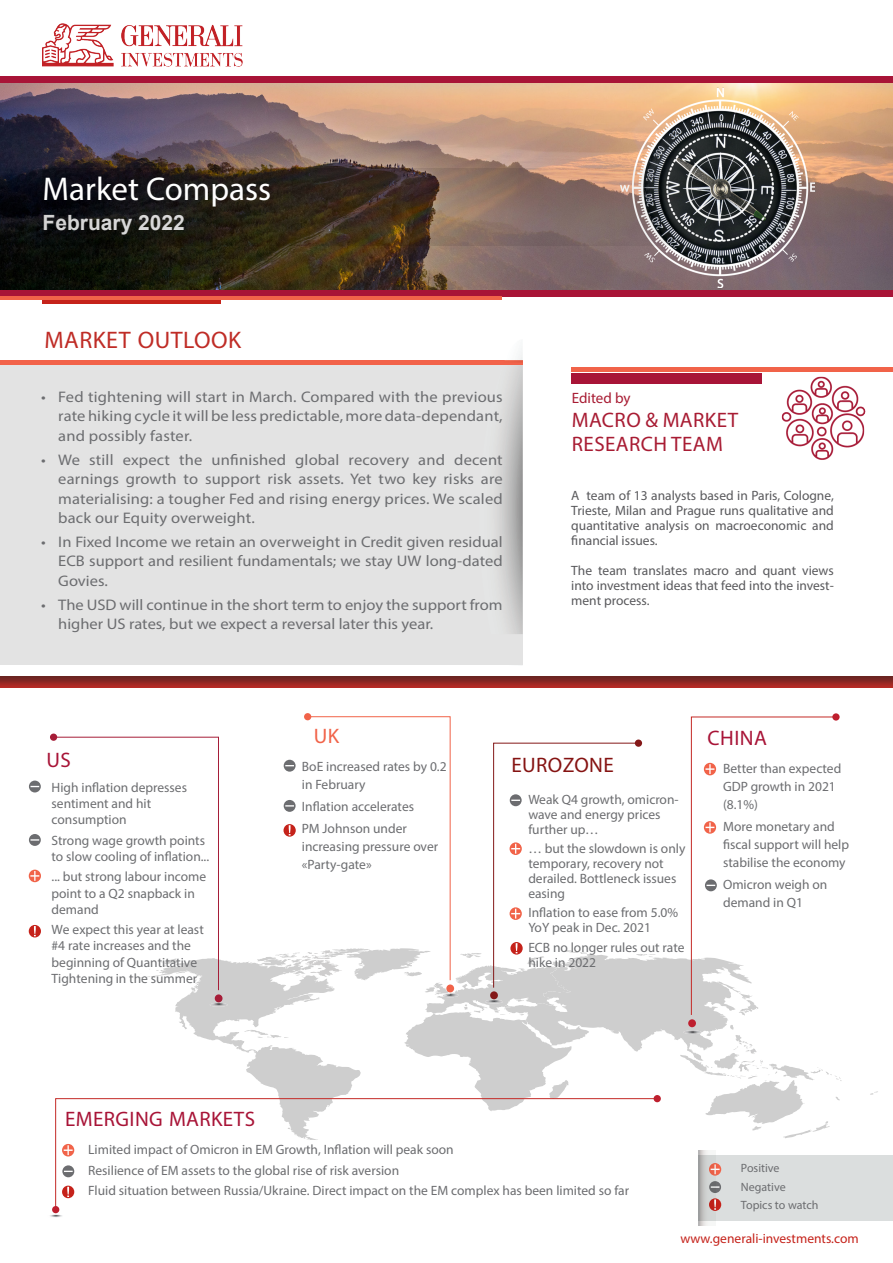
<style>
.page{position:relative;width:893px;height:1263px;background:#fff}
.page>*{position:absolute;margin:0;border:0;box-sizing:border-box;transform-origin:0 0}
.t1{font:33px "Myriad Pro";color:#fff}
.t2{font:24px "Myriad Pro";letter-spacing:.02em;color:#bf2c26}
.t3{font:21px "Myriad Pro";letter-spacing:.02em;color:#a81c33}
.t4{font:21px "Myriad Pro";letter-spacing:.02em;color:#a81437}
.t5{font:700 21px "Arial";color:#fff}
.t6{font:21px "Myriad Pro";letter-spacing:.02em;color:#851312}
.t7{font:21px "Myriad Pro";color:#f16349}
.t8{font:15.3px/19.5px "Myriad Pro";color:#6c6d70;text-align:justify;scale:1.08 1}
.t9{font:15px "Myriad Pro";color:#a81c33}
.t10{font:13.5px/16.2px "Myriad Pro";color:#6c6d70}
.t11{font:13.5px/15px "Myriad Pro";color:#59595c;text-align:justify}
.t12{font:13.5px "Myriad Pro";color:#c5221a}
.t13{font:12px "Myriad Pro";color:#6c6d70}
</style>
<div class="page">
<div style="left:0;top:291px;width:893px;height:399px;background:#231f20;opacity:.58"></div>
<div style="left:0;top:293px;width:893px;height:382px;background:#fff"></div>
<img style="left:0;top:83px;width:893px;height:207px">
<div style="left:0;top:688px;width:893px;height:574px;background:#fff"></div>
<div style="left:43px;top:299px;width:178px;height:5px;background:#c5221a"></div>
<div style="left:0;top:290px;width:893px;height:7px;background:#a81437"></div>
<img style="left:781px;top:376px;width:85px;height:84px">
<svg style="left:832px;top:713px;width:8px;height:8px"></svg>
<div style="left:304px;top:713px;width:7px;height:7px;background:#f16349;border-radius:50%"></div>
<div style="left:50px;top:733px;width:7px;height:8px;background:#a61d38;border-radius:50%"></div>
<hr style="left:572px;top:368px;width:321px;height:4px;background:#f16349">
<div style="left:572px;top:373px;width:190px;height:10px;background:#a81437"></div>
<div style="left:699px;top:1155px;width:194px;height:65px;background:#dbdede"></div>
<svg style="left:715px;top:1164px;width:5px;height:10px"></svg>
<svg style="left:709px;top:1198px;width:12px;height:13px"></svg>
<svg style="left:709px;top:1181px;width:12px;height:12px"></svg>
<img style="left:43px;top:24px;width:199px;height:42px">
<div style="left:0;top:364px;width:523px;height:301px;background:#e3e3e3"></div>
<div style="left:0;top:360px;width:523px;height:5px;background:#f2634a"></div>
<svg style="left:497px;top:348px;width:26px;height:286px"></svg>
<svg style="left:62px;top:1165px;width:12px;height:12px"></svg>
<div style="left:0;top:77px;width:893px;height:6px;background:#a81437"></div>
<hr style="left:0;top:296px;width:502px;height:3px;background:#f16349">
<div style="left:52px;top:1206px;width:7px;height:7px;background:#be1f2e;border-radius:50%"></div>
<img style="left:50px;top:1214px;width:12px;height:3px">
<svg style="left:699px;top:1155px;width:16px;height:70px"></svg>
<img style="left:609px;top:88px;width:220px;height:200px">
<img style="left:43px;top:169px;width:824px;height:77px">
<div style="left:29px;top:925px;width:12px;height:12px;background:#c5221a;border-radius:50%"></div>
<svg style="left:34px;top:926px;width:2px;height:10px"></svg>
<svg style="left:62px;top:1185px;width:12px;height:13px"></svg>
<svg style="left:67px;top:1187px;width:2px;height:10px"></svg>
<svg style="left:29px;top:870px;width:12px;height:12px"></svg>
<svg style="left:30px;top:871px;width:9px;height:10px"></svg>
<svg style="left:29px;top:834px;width:12px;height:12px"></svg>
<svg style="left:31px;top:839px;width:8px;height:2px"></svg>
<svg style="left:29px;top:780px;width:12px;height:12px"></svg>
<svg style="left:53px;top:716px;width:789px;height:439px"></svg>
<p class="t1" style="left:43px;top:169px;width:230px">Market Compass</p>
<p class="t5" style="left:43px;top:207px;width:144px">February 2022</p>
<p class="t2" style="left:45px;top:326px;width:198px">MARKET OUTLOOK</p>
<p class="t8" style="left:58px;top:387px;width:413px;text-indent:-17px">• Fed tightening will start in March. Compared with the previous rate hiking cycle it will be less predictable, more data-dependant, and possibly faster.</p>
<p class="t8" style="left:58px;top:450px;width:413px;text-indent:-17px">• We still expect the unfinished global recovery and decent earnings growth to support risk assets. Yet two key risks are materialising: a tougher Fed and rising energy prices. We scaled back our Equity overweight.</p>
<p class="t8" style="left:58px;top:532px;width:413px;text-indent:-17px">• In Fixed Income we retain an overweight in Credit given residual ECB support and resilient fundamentals; we stay UW long-dated Govies.</p>
<p class="t8" style="left:58px;top:595px;width:413px;text-indent:-17px">• The USD will continue in the short term to enjoy the support from higher US rates, but we expect a reversal later this year.</p>
<p class="t9" style="left:572px;top:389px;width:60px">Edited by</p>
<p class="t3" style="left:572px;top:407px;width:168px">MACRO &amp; MARKET</p>
<p class="t3" style="left:572px;top:431px;width:153px">RESEARCH TEAM</p>
<p class="t11" style="left:571px;top:488px;width:264px">A team of 13 analysts based in Paris, Cologne, Trieste, Milan and Prague runs qualitative and quantitative analysis on macroeconomic and financial issues.</p>
<p class="t11" style="left:571px;top:563px;width:264px">The team translates macro and quant views into investment ideas that feed into the invest&shy;ment process.</p>
<p class="t4" style="left:47px;top:747px;width:26px">US</p>
<p class="t10" style="left:52px;top:779px;width:137px">High inflation depresses sentiment and hit consumption</p>
<p class="t10" style="left:52px;top:832px;width:159px">Strong wage growth points to slow cooling of inflation...</p>
<p class="t10" style="left:52px;top:868px;width:156px">... but strong labour income point to a Q2 snapback in demand</p>
<p class="t10" style="left:52px;top:921px;width:154px">We expect this year at least #4 rate increases and the beginning of Quantitative<br>Tightening in the summer</p>
<p class="t7" style="left:314px;top:723px;width:27px">UK</p>
<p class="t4" style="left:708px;top:725px;width:61px">CHINA</p>
<p class="t10" style="left:302px;top:757px;width:146px;line-height:18px">BoE increased rates by 0.2 in February</p>
<p class="t10" style="left:302px;top:798px;width:114px">Inflation accelerates</p>
<p class="t10" style="left:302px;top:819px;width:138px;line-height:18px">PM Johnson under increasing pressure over «Party-gate»</p>
<p class="t6" style="left:511px;top:752px;width:104px">EUROZONE</p>
<p class="t10" style="left:723px;top:759px;width:120px;line-height:18px">Better than expected<br>GDP growth in 2021 (8.1%)</p>
<p class="t10" style="left:723px;top:817px;width:128px;line-height:18px">More monetary and fiscal support will help stabilise the economy</p>
<p class="t10" style="left:723px;top:876px;width:106px;line-height:18px">Omicron weigh on demand in Q1</p>
<p class="t10" style="left:528px;top:792px;width:152px;line-height:15px">Weak Q4 growth, omicron&shy;wave and energy prices further up…</p>
<p class="t10" style="left:528px;top:841px;width:159px;line-height:15px">… but the slowdown is only temporary, recovery not derailed. Bottleneck issues easing</p>
<p class="t10" style="left:528px;top:905px;width:151px;line-height:15px">Inflation to ease from 5.0%<br>YoY peak in Dec. 2021</p>
<p class="t10" style="left:528px;top:939px;width:158px;line-height:15px">ECB no longer rules out rate hike in 2022</p>
<p class="t4" style="left:65px;top:1106px;width:192px">EMERGING MARKETS</p>
<p class="t10" style="left:88px;top:1141px;width:367px">Limited impact of Omicron in EM Growth, Inflation will peak soon</p>
<p class="t10" style="left:88px;top:1162px;width:312px">Resilience of EM assets to the global rise of risk aversion</p>
<p class="t10" style="left:88px;top:1182px;width:542px">Fluid situation between Russia/Ukraine. Direct impact on the EM complex has been limited so far</p>
<p class="t13" style="left:741px;top:1160px;width:40px">Positive</p>
<p class="t13" style="left:741px;top:1180px;width:46px">Negative</p>
<p class="t13" style="left:741px;top:1197px;width:79px">Topics to watch</p>
<p class="t12" style="left:680px;top:1230px;width:180px">www.generali-investments.com</p>
</div>
